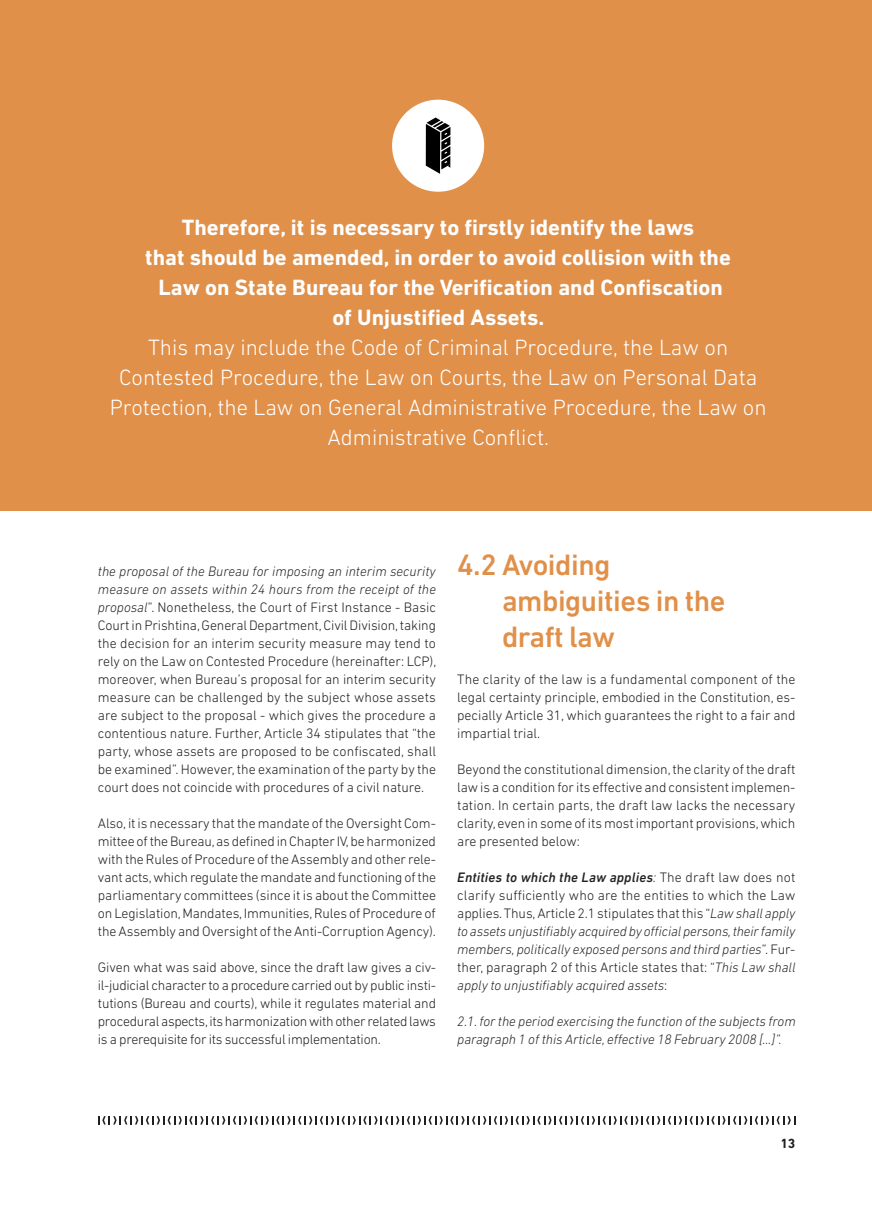
<style>
.page{position:relative;width:872px;height:1212px;background:#fff}
.page>*{position:absolute;margin:0;border:0;box-sizing:border-box;transform-origin:0 0}
.t1{font:500 30px/36px "DIN Next LT Pro";letter-spacing:-.015em;color:#e19049}
.t2{font:300 22.5px/30px "DIN Next LT Pro";color:#fff;text-align:center}
.t3{font:700 22.5px/30px "DIN Next LT Pro";color:#fff;text-align:center}
.t4{font:300 13.95px/18px "DIN Next LT Pro";letter-spacing:-.005em;color:#231f20;text-align:justify}
.t5{font:italic 300 13.95px/18px "DIN Next LT Pro";color:#231f20;text-align:justify}
.t6{font:700 13.5px "DIN Next LT Pro";color:#231f20}
.s1{font-style:italic}
.s2{font-weight:500}
.s3{font-style:normal}
</style>
<div class="page">
<svg style="left:98px;top:1116px;width:697px;height:8px"></svg>
<div style="left:0;top:0;width:872px;height:510px;background:#e19049"></div>
<div style="left:392px;top:100px;width:92px;height:92px;background:#fff;border-radius:50%"></div>
<svg style="left:426px;top:118px;width:25px;height:56px"></svg>
<h2 class="t3" style="left:145px;top:212px;width:587px">Therefore, it is necessary to firstly identify the laws<br>that should be amended, in order to avoid collision with the Law on State Bureau for the Verification and Confiscation of Unjustified Assets.</h2>
<h2 class="t2" style="left:110px;top:332px;width:658px">This may include the Code of Criminal Procedure, the Law on Contested Procedure, the Law on Courts, the Law on Personal Data Protection, the Law on General Administrative Procedure, the Law on Administrative Conflict.</h2>
<p class="t4" style="left:98px;top:562px;width:340px"><span class="s1">the proposal of the Bureau for imposing an interim security measure on assets within 24 hours from the receipt of the proposal</span>”. Nonetheless, the Court of First Instance - Basic Court in Prishtina, General Department, Civil Division, taking the decision for an interim security measure may tend to rely on the Law on Contested Procedure (hereinafter: LCP), moreover, when Bureau’s proposal for an interim security measure can be challenged by the subject whose assets are subject to the proposal - which gives the procedure a contentious nature. Further, Article 34 stipulates that “the party, whose assets are proposed to be confiscated, shall be examined”. However, the examination of the party by the court does not coincide with procedures of a civil nature.</p>
<p class="t4" style="left:98px;top:814px;width:340px">Also, it is necessary that the mandate of the Oversight Com&shy;mittee of the Bureau, as defined in Chapter IV, be harmonized with the Rules of Procedure of the Assembly and other rele&shy;vant acts, which regulate the mandate and functioning of the parliamentary committees (since it is about the Committee on Legislation, Mandates, Immunities, Rules of Procedure of the Assembly and Oversight of the Anti-Corruption Agency).</p>
<p class="t4" style="left:98px;top:958px;width:340px">Given what was said above, since the draft law gives a civ&shy;il-judicial character to a procedure carried out by public insti&shy;tutions (Bureau and courts), while it regulates material and procedural aspects, its harmonization with other related laws is a prerequisite for its successful implementation.</p>
<h1 class="t1" style="left:502px;top:547px;width:225px;text-indent:-45px">4.2 Avoiding ambiguities in the draft law</h1>
<p class="t4" style="left:457px;top:670px;width:340px">The clarity of the law is a fundamental component of the legal certainty principle, embodied in the Constitution, es&shy;pecially Article 31, which guarantees the right to a fair and impartial trial.</p>
<p class="t4" style="left:457px;top:760px;width:340px">Beyond the constitutional dimension, the clarity of the draft law is a condition for its effective and consistent implemen&shy;tation. In certain parts, the draft law lacks the necessary clarity, even in some of its most important provisions, which are presented below:</p>
<p class="t5" style="left:457px;top:868px;width:340px"><span class="s2">Entities to which the Law applies</span>: <span class="s3">The draft law does not clarify sufficiently who are the entities to which the Law applies. Thus, Article 2.1 stipulates that this “</span>Law shall apply to assets unjustifiably acquired by official persons, their family members, politically exposed persons and third parties<span class="s3">”. Fur&shy;ther, paragraph 2 of this Article states that: “</span>This Law shall apply to unjustifiably acquired assets<span class="s3">:</span></p>
<p class="t5" style="left:457px;top:1012px;width:340px">2.1. for the period exercising the function of the subjects from paragraph 1 of this Article, effective 18 February 2008 […]”.</p>
<p class="t6" style="left:780px;top:1135px;width:17px">13</p>
</div>
